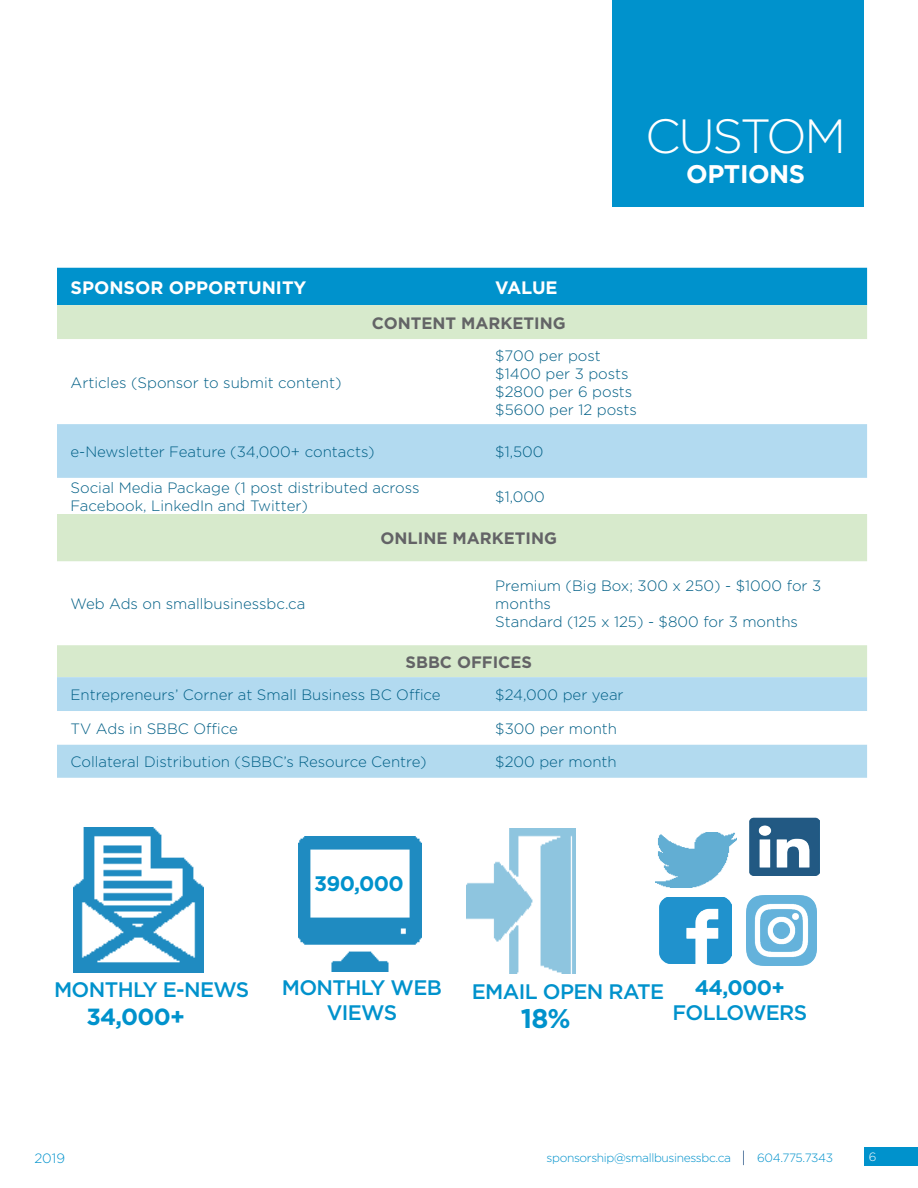
<style>
.page{position:relative;width:918px;height:1188px;background:#fff}
.page>*{position:absolute;margin:0;border:0;box-sizing:border-box;transform-origin:0 0}
.t1{font:300 48px "Gotham";letter-spacing:-.05em;color:#fff}
.t2{font:700 27px "Gotham";color:#0092cc}
.t3{font:700 25.5px "Gotham";letter-spacing:-.02em;color:#fff}
.t4{font:700 23.4px "Gotham";color:#0092cc}
.t5{font:500 21px/25.2px "Gotham";letter-spacing:-.03em;color:#0092cc;text-align:center}
.t6{font:700 21px "Gotham";letter-spacing:-.03em;color:#0092cc}
.t7{font:700 18px "Gotham";color:#fff}
.t8{font:700 16.5px "Gotham";color:#636366}
.t9{font:700 16.5px "Gotham";color:#636466}
.t10{font:300 15px/18px "Gotham";color:#005f86}
.t11{font:300 13.5px "Gotham";color:#0092cc}
.t12{font:300 12px "Gotham";letter-spacing:-.03em;color:#0092cc}
.t13{font:300 12px "Gotham";color:#fff}
</style>
<div class="page">
<div style="left:864px;top:1148px;width:54px;height:18px;background:#0092cc"></div>
<svg style="left:743px;top:1151px;width:1px;height:14px"></svg>
<div style="left:612px;top:0;width:252px;height:207px;background:#0092cc"></div>
<div style="left:57px;top:268px;width:810px;height:37px;background:#0092cc"></div>
<svg style="left:57px;top:305px;width:810px;height:372px;fill:#d7eacc"></svg>
<svg style="left:57px;top:339px;width:810px;height:175px"></svg>
<div style="left:57px;top:424px;width:810px;height:54px;background:#b2daf0"></div>
<svg style="left:57px;top:677px;width:810px;height:101px"></svg>
<img style="left:466px;top:829px;width:110px;height:144px">
<img style="left:74px;top:827px;width:130px;height:146px">
<img style="left:298px;top:836px;width:123px;height:136px">
<img style="left:656px;top:832px;width:81px;height:55px">
<img style="left:746px;top:896px;width:70px;height:70px">
<img style="left:659px;top:897px;width:73px;height:67px">
<img style="left:749px;top:818px;width:71px;height:57px">
<h1 class="t1" style="left:645px;top:105px;width:202px">CUSTOM</h1>
<h3 class="t3" style="left:686px;top:157px;width:120px">OPTIONS</h3>
<p class="t7" style="left:70px;top:275px;width:238px">SPONSOR OPPORTUNITY</p>
<p class="t7" style="left:495px;top:275px;width:64px">VALUE</p>
<p class="t9" style="left:372px;top:312px;width:195px">CONTENT MARKETING</p>
<p class="t10" style="left:70px;top:373px;width:273px">Articles (Sponsor to submit content)</p>
<p class="t10" style="left:495px;top:346px;width:143px">$700 per post $1400 per 3 posts $2800 per 6 posts $5600 per 12 posts</p>
<p class="t10" style="left:70px;top:442px;width:306px">e-Newsletter Feature (34,000+ contacts)</p>
<p class="t10" style="left:495px;top:442px;width:50px">$1,500</p>
<p class="t10" style="left:70px;top:478px;width:351px">Social Media Package (1 post distributed across<br>Facebook, LinkedIn and Twitter)</p>
<p class="t10" style="left:495px;top:487px;width:51px">$1,000</p>
<p class="t8" style="left:381px;top:527px;width:178px">ONLINE MARKETING</p>
<p class="t10" style="left:495px;top:577px;width:327px">Premium (Big Box; 300 x 250) - $1000 for 3 months<br>Standard (125 x 125) - $800 for 3 months</p>
<p class="t8" style="left:406px;top:651px;width:128px">SBBC OFFICES</p>
<p class="t10" style="left:70px;top:685px;width:372px">Entrepreneurs’ Corner at Small Business BC Office</p>
<p class="t10" style="left:495px;top:685px;width:130px">$24,000 per year</p>
<p class="t10" style="left:70px;top:719px;width:169px">TV Ads in SBBC Office</p>
<p class="t10" style="left:495px;top:719px;width:123px">$300 per month</p>
<p class="t10" style="left:70px;top:753px;width:358px">Collateral Distribution (SBBC’s Resource Centre)</p>
<p class="t10" style="left:495px;top:753px;width:123px">$200 per month</p>
<p class="t10" style="left:70px;top:595px;width:236px">Web Ads on smallbusinessbc.ca</p>
<h3 class="t6" style="left:314px;top:870px;width:91px">390,000</h3>
<h3 class="t5" style="left:282px;top:974px;width:162px">MONTHLY WEB<br>VIEWS</h3>
<h3 class="t5" style="left:54px;top:976px;width:197px">MONTHLY E-NEWS</h3>
<h3 class="t5" style="left:472px;top:979px;width:194px">EMAIL OPEN RATE</h3>
<h3 class="t4" style="left:86px;top:1001px;width:100px">34,000+</h3>
<h2 class="t2" style="left:521px;top:1000px;width:52px">18%</h2>
<h3 class="t6" style="left:695px;top:973px;width:92px">44,000+</h3>
<h3 class="t5" style="left:673px;top:1000px;width:136px">FOLLOWERS</h3>
<p class="t11" style="left:34px;top:1150px;width:32px">2019</p>
<p class="t12" style="left:547px;top:1150px;width:186px">sponsorship@smallbusinessbc.ca</p>
<p class="t12" style="left:757px;top:1150px;width:77px">604.775.7343</p>
<p class="t13" style="left:869px;top:1150px;width:9px">6</p>
</div>
